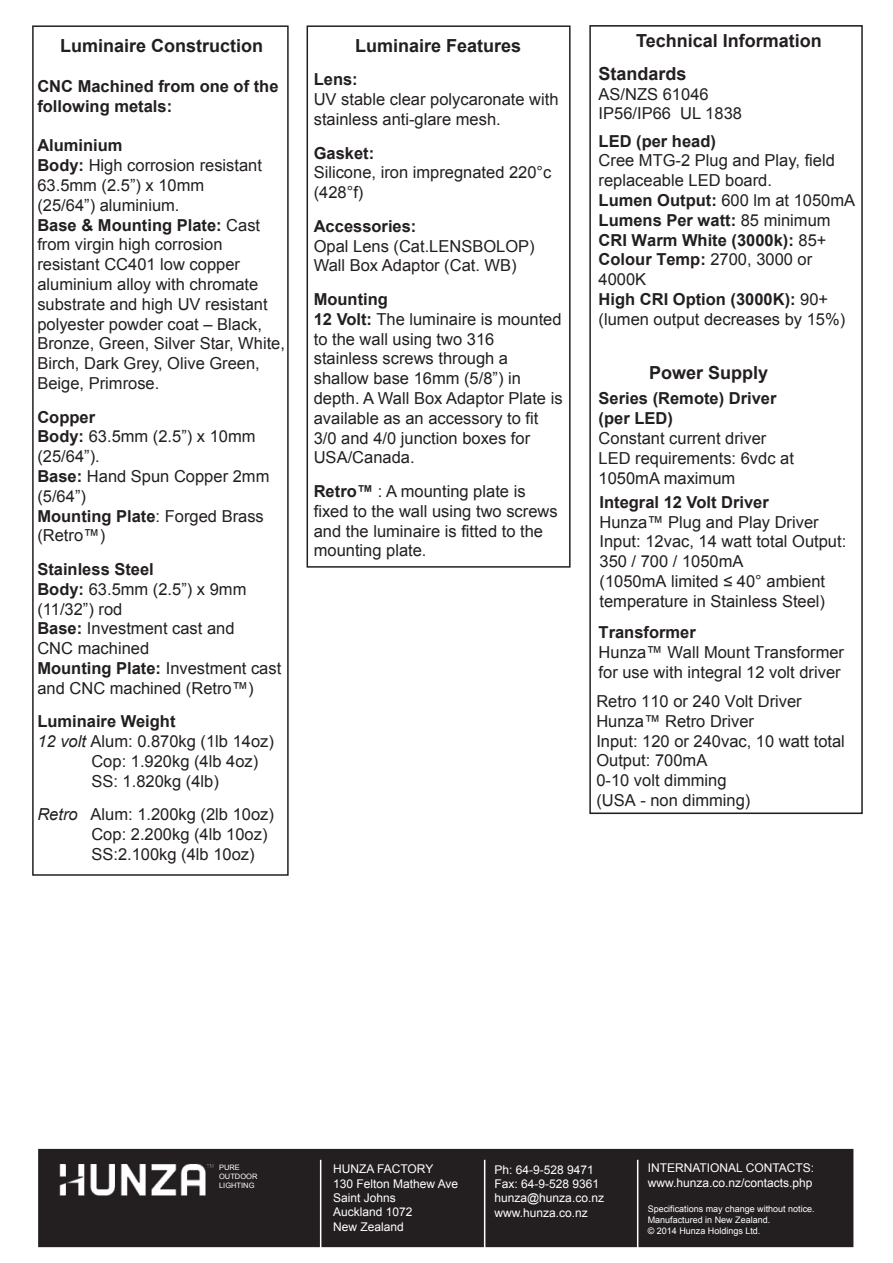
<style>
.page{position:relative;width:893px;height:1263px;background:#fff}
.page>*{position:absolute;margin:0;border:0;box-sizing:border-box;transform-origin:0 0}
.t1{font:700 18px/32.8px "Arial";color:#231f20}
.t2{font:16.5px/19.8px "Arial";color:#231f20}
.t3{font:700 16.5px/19.8px "Arial";color:#231f20}
.t4{font:16.5px/19.8px "Arial";color:#231f20}
.t5{font:12px/14.4px "Arial";color:#fff}
.t6{font:9px/10.8px "Arial";color:#fff}
.t7{font:7.35px/8.9px "Arial";color:#fff}
.s1{font-weight:700}
.s2{font-style:italic}
.s3{font-style:inherit}
</style>
<div class="page">
<div style="left:38px;top:1149px;width:815px;height:98px;background:#231f20"></div>
<img style="left:59px;top:1164px;width:155px;height:32px">
<hr style="left:320px;top:1160px;width:1px;height:103px;background:#fff">
<hr style="left:484px;top:1160px;width:1px;height:103px;background:#fff">
<hr style="left:637px;top:1160px;width:1px;height:103px;background:#fff">
<div style="left:589px;top:25px;width:274px;height:789px;border:2px solid #231f20"></div>
<div style="left:32px;top:25px;width:257px;height:851px;border:2px solid #231f20"></div>
<div style="left:307px;top:25px;width:264px;height:543px;border:2px solid #231f20"></div>
<p class="t1" style="left:60px;top:30px;width:205px">Luminaire Construction</p>
<p class="t3" style="left:37px;top:77px;width:243px">CNC Machined from one of the following metals:</p>
<p class="t2" style="left:37px;top:136px;width:249px"><span class="s1">Aluminium<br>Body:</span> High corrosion resistant<br>63.5mm (2.5”) x 10mm<br>(25/64”) aluminium.<br><span class="s1">Base &amp; Mounting Plate:</span> Cast from virgin high corrosion resistant CC401 low copper aluminium alloy with chromate substrate and high UV resistant polyester powder coat – Black,<br>Bronze, Green, Silver Star, White,<br>Birch, Dark Grey, Olive Green,<br>Beige, Primrose.</p>
<p class="t2" style="left:37px;top:407px;width:234px"><span class="s1">Copper<br>Body:</span> 63.5mm (2.5”) x 10mm (25/64”).<br><span class="s1">Base:</span> Hand Spun Copper 2mm (5/64”)<br><span class="s1">Mounting Plate</span>: Forged Brass (Retro™)</p>
<p class="t2" style="left:37px;top:559px;width:245px"><span class="s1">Stainless Steel<br>Body:</span> 63.5mm (2.5”) x 9mm (11/32”) rod<br><span class="s1">Base:</span> Investment cast and<br>CNC machined<br><span class="s1">Mounting Plate:</span> Investment cast and CNC machined (Retro™)</p>
<p class="t3" style="left:37px;top:712px;width:140px">Luminaire Weight</p>
<p class="t2" style="left:37px;top:732px;width:238px"><span class="s2">12 volt</span> Alum: 0.870kg (1lb 14oz)</p>
<p class="t2" style="left:91px;top:751px;width:168px">Cop: 1.920kg (4lb 4oz)</p>
<p class="t2" style="left:91px;top:771px;width:129px">SS: 1.820kg (4lb)</p>
<p class="t2" style="left:91px;top:805px;width:184px;text-indent:-54px"><span class="s2">Retro</span> Alum: 1.200kg (2lb 10oz)<br>Cop: 2.200kg (4lb 10oz)<br>SS:2.100kg (4lb 10oz)</p>
<p class="t1" style="left:355px;top:30px;width:168px">Luminaire Features</p>
<p class="t3" style="left:314px;top:70px;width:46px">Lens:</p>
<p class="t2" style="left:314px;top:90px;width:246px">UV stable clear polycaronate with stainless anti-glare mesh.</p>
<p class="t3" style="left:314px;top:143px;width:62px">Gasket:</p>
<p class="t2" style="left:314px;top:163px;width:239px">Silicone, iron impregnated 220°c (428°f)</p>
<p class="t3" style="left:314px;top:217px;width:104px">Accessories:</p>
<p class="t2" style="left:314px;top:236px;width:223px">Opal Lens (Cat.LENSBOLOP)<br>Wall Box Adaptor (Cat. WB)</p>
<p class="t2" style="left:314px;top:289px;width:250px"><span class="s1">Mounting<br>12 Volt:</span> The luminaire is mounted to the wall using two 316 stainless screws through a shallow base 16mm (5/8”) in depth. A Wall Box Adaptor Plate is available as an accessory to fit<br>3/0 and 4/0 junction boxes for<br>USA/Canada.</p>
<p class="t2" style="left:314px;top:481px;width:245px"><span class="s1">Retro™</span> : A mounting plate is fixed to the wall using two screws and the luminaire is fitted to the mounting plate.</p>
<p class="t1" style="left:599px;top:25px;width:225px;text-indent:38px">Technical Information<br>Standards</p>
<p class="t2" style="left:599px;top:85px;width:145px">AS/NZS 61046<br>IP56/IP66 UL 1838</p>
<p class="t3" style="left:599px;top:131px;width:119px">LED (per head)</p>
<p class="t2" style="left:599px;top:151px;width:258px">Cree MTG-2 Plug and Play, field replaceable LED board.<br><span class="s1">Lumen Output:</span> <span class="s3">60</span>0 lm at 1050mA<br><span class="s1">Lumens Per watt:</span> 85 minimum<br><span class="s1">CRI Warm White (3000k):</span> 85+<br><span class="s1">Colour Temp:</span> <span class="s3">2700,</span> 3000 or<br>4000K<br><span class="s1">High CRI Option (3000K):</span> <span class="s3">90+ (lumen output decreases by 15%)</span></p>
<p class="t1" style="left:649px;top:357px;width:121px">Power Supply</p>
<p class="t2" style="left:599px;top:389px;width:197px"><span class="s1">Series (</span><span class="s1">Remote</span><span class="s1">) Driver (per</span> <span class="s1">LED</span><span class="s1">)<br></span>Constant current driver<br><span class="s3">LED requirements</span>: 6vdc at<br>1050mA maximum</p>
<p class="t3" style="left:599px;top:493px;width:171px">Integral 12 Volt Driver</p>
<p class="t2" style="left:599px;top:512px;width:248px">Hunza™ Plug and Play Driver<br>Input: 12vac, <span class="s3">14</span> watt total Output:<br><span class="s3">3</span>50 / 700 / 1050mA<br>(1050mA <span class="s3">limited</span> ≤ 40° <span class="s3">a</span>mbient temperature in Stainless Steel)</p>
<p class="t3" style="left:599px;top:623px;width:99px">Transformer</p>
<p class="t2" style="left:599px;top:642px;width:247px">Hunza™ Wall Mount Transformer for use with integral 12 volt driver</p>
<p class="t4" style="left:596px;top:691px;width:250px">Retro 110 or 240 Volt Driver<br>Hunza™ Retro Driver<br>Input: 120 or 240vac, 10 watt total<br>Output: 700mA<br>0-10 volt dimming<br>(USA - non dimming)</p>
<p class="t7" style="left:219px;top:1163px;width:40px">PURE<br>OUTDOOR<br>LIGHTING</p>
<p class="t5" style="left:333px;top:1162px;width:127px">HUNZA FACTORY<br>130 Felton Mathew Ave<br>Saint Johns<br>Auckland 1072<br>New Zealand</p>
<p class="t5" style="left:494px;top:1162px;width:111px">Ph: 64-9-528 9471<br>Fax: 64-9-528 9361 hunza@hunza.co.nz www.hunza.co.nz</p>
<p class="t5" style="left:648px;top:1161px;width:168px">INTERNATIONAL CONTACTS: www.hunza.co.nz/contacts.php</p>
<p class="t6" style="left:648px;top:1203px;width:169px">Specifications may change without notice.<br>Manufactured in New Zealand.<br>© 2014 Hunza Holdings Ltd.</p>
</div>
